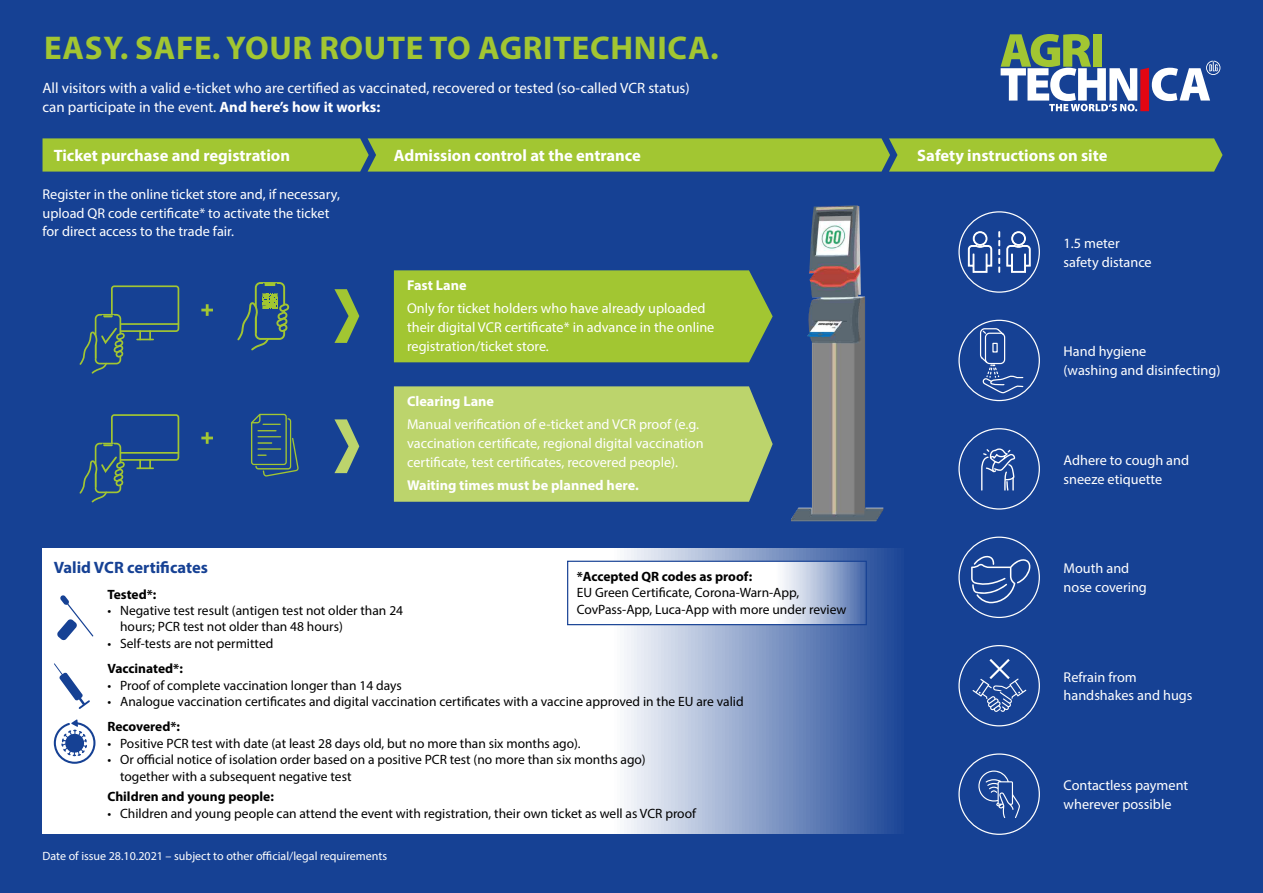
<style>
.page{position:relative;width:1263px;height:893px;background:#164194}
.page>*{position:absolute;margin:0;border:0;box-sizing:border-box;transform-origin:0 0}
.t1{font:700 33px "Myriad Pro";letter-spacing:.02em;color:#a2c632}
.t2{font:700 16.5px "Myriad Pro";color:#fff}
.t3{font:700 16.5px "Myriad Pro";color:#164194}
.t4{font:15px/18.8px "Myriad Pro";color:#fff}
.t5{font:14.25px/18.8px "Myriad Pro";color:#fff}
.t6{font:700 14.25px "Myriad Pro";color:#fff}
.t7{font:13.5px/16.5px "Myriad Pro";color:#000}
.t8{font:700 13.5px "Myriad Pro";color:#000}
.t9{font:12px "Myriad Pro";color:#fff}
.s1{font-weight:700}
</style>
<div class="page">
<svg style="left:1000px;top:34px;width:220px;height:77px"></svg>
<svg style="left:43px;top:549px;width:851px;height:285px;background:#dee4ef"></svg>
<svg style="left:43px;top:138px;width:1179px;height:34px;background:#9cc035"></svg>
<div style="left:958px;top:211px;width:82px;height:82px;border:1px solid #fff;border-radius:50%"></div>
<svg style="left:999px;top:232px;width:1px;height:40px"></svg>
<svg style="left:1007px;top:231px;width:23px;height:41px"></svg>
<svg style="left:968px;top:231px;width:24px;height:41px"></svg>
<div style="left:958px;top:320px;width:82px;height:81px;border:1px solid #fff;border-radius:50%"></div>
<svg style="left:980px;top:328px;width:44px;height:66px"></svg>
<div style="left:958px;top:428px;width:82px;height:82px;border:1px solid #fff;border-radius:50%"></div>
<svg style="left:981px;top:448px;width:34px;height:43px"></svg>
<div style="left:958px;top:537px;width:82px;height:81px;border:1px solid #fff;border-radius:50%"></div>
<svg style="left:971px;top:555px;width:60px;height:48px"></svg>
<div style="left:958px;top:645px;width:82px;height:81px;border:1px solid #fff;border-radius:50%"></div>
<svg style="left:972px;top:659px;width:54px;height:53px"></svg>
<div style="left:958px;top:753px;width:82px;height:82px;border:1px solid #fff;border-radius:50%"></div>
<svg style="left:978px;top:770px;width:42px;height:48px"></svg>
<svg style="left:54px;top:663px;width:36px;height:46px"></svg>
<svg style="left:54px;top:719px;width:41px;height:45px"></svg>
<svg style="left:57px;top:595px;width:36px;height:45px"></svg>
<svg style="left:569px;top:563px;width:296px;height:60px;background:#e6ebf3"></svg>
<div style="left:567px;top:561px;width:300px;height:64px;border:1px solid #164194"></div>
<svg style="left:791px;top:205px;width:93px;height:317px"></svg>
<div style="left:394px;top:270px;width:379px;height:92px;background:#a2c632"></div>
<div style="left:111px;top:285px;width:68px;height:47px;border:2px solid #a2c632;border-radius:2px"></div>
<hr style="left:112px;top:323px;width:66px;height:2px;background:#a2c632">
<svg style="left:137px;top:331px;width:16px;height:9px"></svg>
<div style="left:96px;top:315px;width:24px;height:49px;background:#164194;border-radius:4px"></div>
<div style="left:95px;top:314px;width:26px;height:50px;border:2px solid #a2c632;border-radius:4px"></div>
<svg style="left:102px;top:315px;width:12px;height:3px"></svg>
<svg style="left:79px;top:326px;width:47px;height:48px"></svg>
<div style="left:255px;top:282px;width:30px;height:58px;border:2px solid #a2c632;border-radius:5px"></div>
<svg style="left:263px;top:283px;width:14px;height:3px"></svg>
<svg style="left:201px;top:304px;width:12px;height:12px"></svg>
<svg style="left:237px;top:293px;width:53px;height:58px"></svg>
<svg style="left:334px;top:289px;width:25px;height:54px"></svg>
<div style="left:394px;top:386px;width:379px;height:116px;background:#bcd46c"></div>
<svg style="left:251px;top:414px;width:48px;height:62px"></svg>
<div style="left:111px;top:414px;width:68px;height:47px;border:2px solid #a2c632;border-radius:2px"></div>
<hr style="left:112px;top:452px;width:66px;height:2px;background:#a2c632">
<svg style="left:137px;top:460px;width:16px;height:9px"></svg>
<div style="left:96px;top:444px;width:24px;height:48px;background:#164194;border-radius:4px"></div>
<div style="left:95px;top:443px;width:26px;height:50px;border:2px solid #a2c632;border-radius:4px"></div>
<svg style="left:102px;top:444px;width:12px;height:3px"></svg>
<svg style="left:79px;top:455px;width:47px;height:48px"></svg>
<svg style="left:201px;top:432px;width:12px;height:12px"></svg>
<svg style="left:334px;top:419px;width:25px;height:54px"></svg>
<p class="t1" style="left:44px;top:26px;width:676px">EASY. SAFE. YOUR ROUTE TO AGRITECHNICA.</p>
<p class="t4" style="left:43px;top:79px;width:649px">All visitors with a valid e-ticket who are certified as vaccinated, recovered or tested (so-called VCR status) can participate in the event. <span class="s1">And here’s how it works:</span></p>
<p class="t2" style="left:54px;top:145px;width:238px">Ticket purchase and registration</p>
<p class="t2" style="left:394px;top:145px;width:248px">Admission control at the entrance</p>
<p class="t2" style="left:917px;top:145px;width:192px">Safety instructions on site</p>
<p class="t5" style="left:43px;top:184px;width:299px">Register in the online ticket store and, if necessary, upload QR code certificate* to activate the ticket for direct access to the trade fair.</p>
<p class="t6" style="left:407px;top:276px;width:61px">Fast Lane</p>
<p class="t5" style="left:407px;top:299px;width:309px">Only for ticket holders who have already uploaded their digital VCR certificate* in advance in the online registration/ticket store.</p>
<p class="t6" style="left:407px;top:392px;width:89px">Clearing Lane</p>
<p class="t5" style="left:407px;top:415px;width:298px">Manual verification of e-ticket and VCR proof (e.g. vaccination certificate, regional digital vaccination certificate, test certificates, recovered people).</p>
<p class="t6" style="left:407px;top:476px;width:233px">Waiting times must be planned here.</p>
<p class="t3" style="left:54px;top:557px;width:156px">Valid VCR certificates</p>
<p class="t8" style="left:107px;top:585px;width:50px">Tested*:</p>
<p class="t7" style="left:120px;top:602px;width:285px;text-indent:-13px">• Negative test result (antigen test not older than 24 hours; PCR test not older than 48 hours)</p>
<p class="t7" style="left:107px;top:635px;width:168px">• Self-tests are not permitted</p>
<p class="t8" style="left:107px;top:660px;width:77px">Vaccinated*:</p>
<p class="t7" style="left:107px;top:677px;width:296px">• Proof of complete vaccination longer than 14 days</p>
<p class="t7" style="left:107px;top:693px;width:638px">• Analogue vaccination certificates and digital vaccination certificates with a vaccine approved in the EU are valid</p>
<p class="t8" style="left:107px;top:718px;width:74px">Recovered*:</p>
<p class="t7" style="left:107px;top:735px;width:475px">• Positive PCR test with date (at least 28 days old, but no more than six months ago).</p>
<p class="t7" style="left:120px;top:751px;width:527px;text-indent:-13px">• Or official notice of isolation order based on a positive PCR test (no more than six months ago) together with a subsequent negative test</p>
<p class="t8" style="left:107px;top:788px;width:168px">Children and young people:</p>
<p class="t7" style="left:107px;top:805px;width:590px">• Children and young people can attend the event with registration, their own ticket as well as VCR proof</p>
<p class="t8" style="left:577px;top:567px;width:177px">*Accepted QR codes as proof:</p>
<p class="t7" style="left:577px;top:584px;width:271px">EU Green Certificate, Corona-Warn-App,<br>CovPass-App, Luca-App with more under review</p>
<p class="t9" style="left:43px;top:848px;width:346px">Date of issue 28.10.2021 – subject to other official/legal requirements</p>
<p class="t5" style="left:1063px;top:234px;width:90px">1.5 meter safety distance</p>
<p class="t5" style="left:1063px;top:342px;width:158px">Hand hygiene<br>(washing and disinfecting)</p>
<p class="t5" style="left:1063px;top:450px;width:127px">Adhere to cough and sneeze etiquette</p>
<p class="t5" style="left:1063px;top:559px;width:85px">Mouth and nose covering</p>
<p class="t5" style="left:1063px;top:667px;width:130px">Refrain from handshakes and hugs</p>
<p class="t5" style="left:1063px;top:776px;width:126px">Contactless payment wherever possible</p>
</div>
